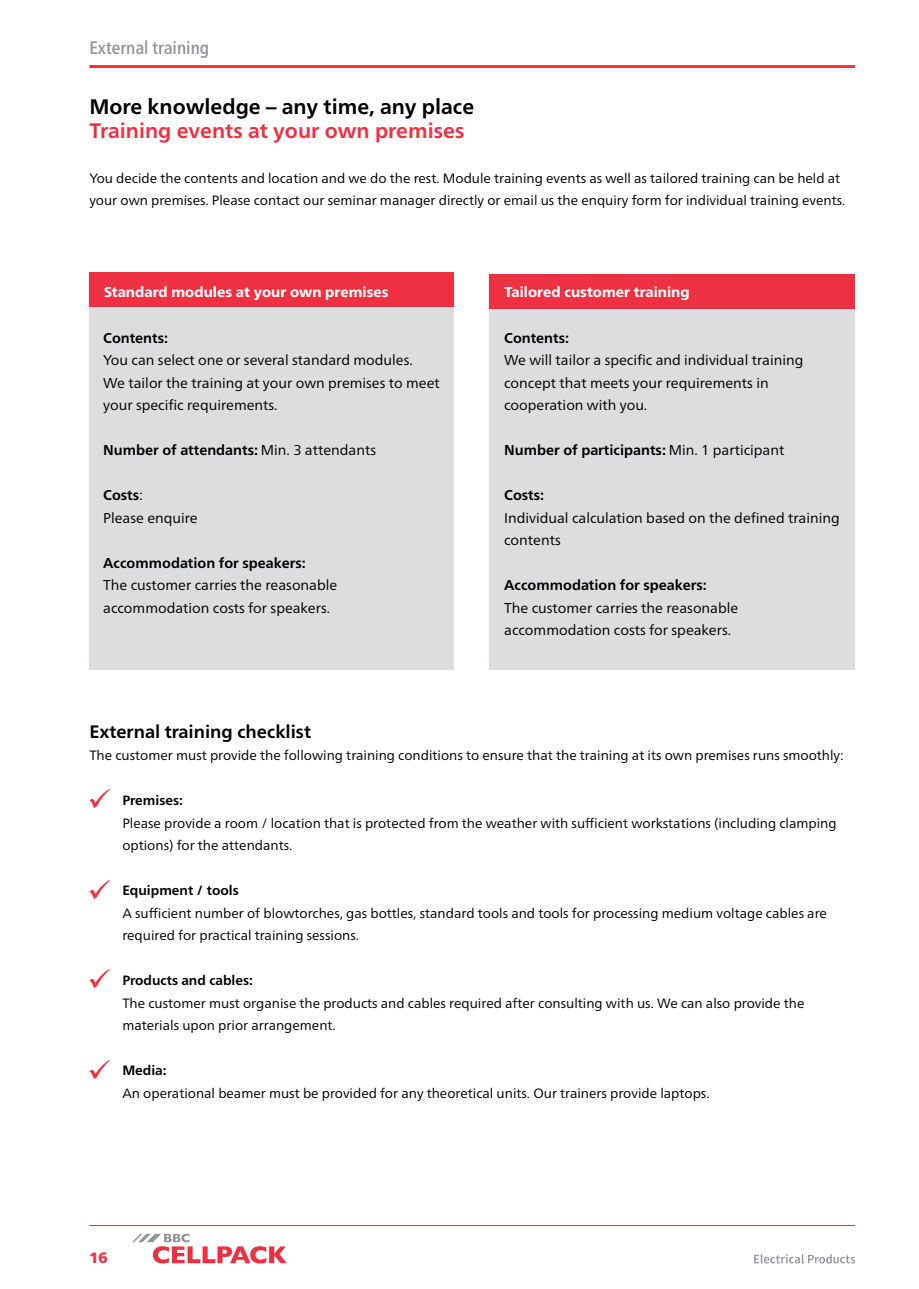
<style>
.page{position:relative;width:919px;height:1289px;background:#fff}
.page>*{position:absolute;margin:0;border:0;box-sizing:border-box;transform-origin:0 0}
.t1{font:700 21px "Frutiger Neue LTW1 G";color:#ee3043}
.t2{font:700 21px "Frutiger Neue LTW1 G";color:#000}
.t3{font:700 18px "Frutiger Neue LTW1 G";color:#000}
.t4{font:500 condensed 18px "Frutiger Neue LTW1 G";color:#939598}
.t5{font:900 15px "Frutiger Neue LTW1 G";color:#ee3043}
.t6{font:14.25px/22.5px "Frutiger Neue LTW1 G";color:#000}
.t7{font:700 14.25px "Frutiger Neue LTW1 G";color:#000}
.t8{font:800 14.25px "Frutiger Neue LTW1 G";color:#fff}
.t9{font:13.5px/22.5px "Frutiger Neue LTW1 G";color:#000}
.t10{font:700 13.5px "Frutiger Neue LTW1 G";color:#000}
.s1{font-weight:400}
.s2{font-weight:700}
</style>
<div class="page">
<svg style="left:132px;top:1233px;width:155px;height:30px"></svg>
<svg style="left:754px;top:1254px;width:101px;height:9px"></svg>
<hr style="left:89px;top:1225px;width:766px;height:1px;background:#ee3043">
<hr style="left:89px;top:65px;width:766px;height:3px;background:#ee3043">
<div style="left:489px;top:288px;width:366px;height:381px;background:#dcddde"></div>
<div style="left:489px;top:274px;width:366px;height:34px;background:#ee3043"></div>
<div style="left:90px;top:290px;width:364px;height:379px;background:#dcddde"></div>
<div style="left:90px;top:273px;width:364px;height:34px;background:#ee3043"></div>
<h2 class="t4" style="left:89px;top:34px;width:121px">External training</h2>
<h1 class="t2" style="left:89px;top:91px;width:386px">More knowledge – any time, any place</h1>
<h1 class="t1" style="left:89px;top:115px;width:376px">Training events at your own premises</h1>
<p class="t9" style="left:89px;top:165px;width:757px">You decide the contents and location and we do the rest. Module training events as well as tailored training can be held at your own premises. Please contact our seminar manager directly or email us the enquiry form for individual training events.</p>
<p class="t8" style="left:104px;top:282px;width:286px">Standard modules at your own premises</p>
<p class="t7" style="left:103px;top:327px;width:66px">Contents:</p>
<p class="t6" style="left:103px;top:348px;width:338px">You can select one or several standard modules.<br>We tailor the training at your own premises to meet your specific requirements.</p>
<p class="t7" style="left:103px;top:440px;width:274px">Number of attendants: <span class="s1">Min. 3 attendants</span></p>
<p class="t6" style="left:103px;top:483px;width:96px"><span class="s2">Costs</span>:<br>Please enquire</p>
<p class="t7" style="left:103px;top:552px;width:204px">Accommodation for speakers:</p>
<p class="t6" style="left:103px;top:573px;width:235px">The customer carries the reasonable accommodation costs for speakers.</p>
<p class="t8" style="left:504px;top:282px;width:187px">Tailored customer training</p>
<p class="t7" style="left:504px;top:327px;width:66px">Contents:</p>
<p class="t6" style="left:504px;top:348px;width:301px">We will tailor a specific and individual training concept that meets your requirements in cooperation with you.</p>
<p class="t7" style="left:504px;top:440px;width:281px">Number of participants: <span class="s1">Min. 1 participant</span></p>
<p class="t7" style="left:504px;top:485px;width:41px">Costs:</p>
<p class="t6" style="left:504px;top:505px;width:337px">Individual calculation based on the defined training contents</p>
<p class="t7" style="left:504px;top:575px;width:204px">Accommodation for speakers:</p>
<p class="t6" style="left:504px;top:595px;width:235px">The customer carries the reasonable accommodation costs for speakers.</p>
<h2 class="t3" style="left:89px;top:718px;width:223px">External training checklist</h2>
<p class="t9" style="left:89px;top:743px;width:756px">The customer must provide the following training conditions to ensure that the training at its own premises runs smoothly:</p>
<p class="t10" style="left:122px;top:790px;width:62px">Premises:</p>
<p class="t9" style="left:122px;top:810px;width:715px">Please provide a room / location that is protected from the weather with sufficient workstations (including clamping options) for the attendants.</p>
<p class="t10" style="left:122px;top:880px;width:118px">Equipment / tools</p>
<p class="t9" style="left:122px;top:900px;width:706px">A sufficient number of blowtorches, gas bottles, standard tools and tools for processing medium voltage cables are required for practical training sessions.</p>
<p class="t10" style="left:122px;top:970px;width:132px">Products and cables:</p>
<p class="t9" style="left:122px;top:990px;width:683px">The customer must organise the products and cables required after consulting with us. We can also provide the materials upon prior arrangement.</p>
<p class="t10" style="left:122px;top:1060px;width:46px">Media:</p>
<p class="t9" style="left:122px;top:1080px;width:588px">An operational beamer must be provided for any theoretical units. Our trainers provide laptops.</p>
<p class="t5" style="left:89px;top:1246px;width:20px">16</p>
</div>
